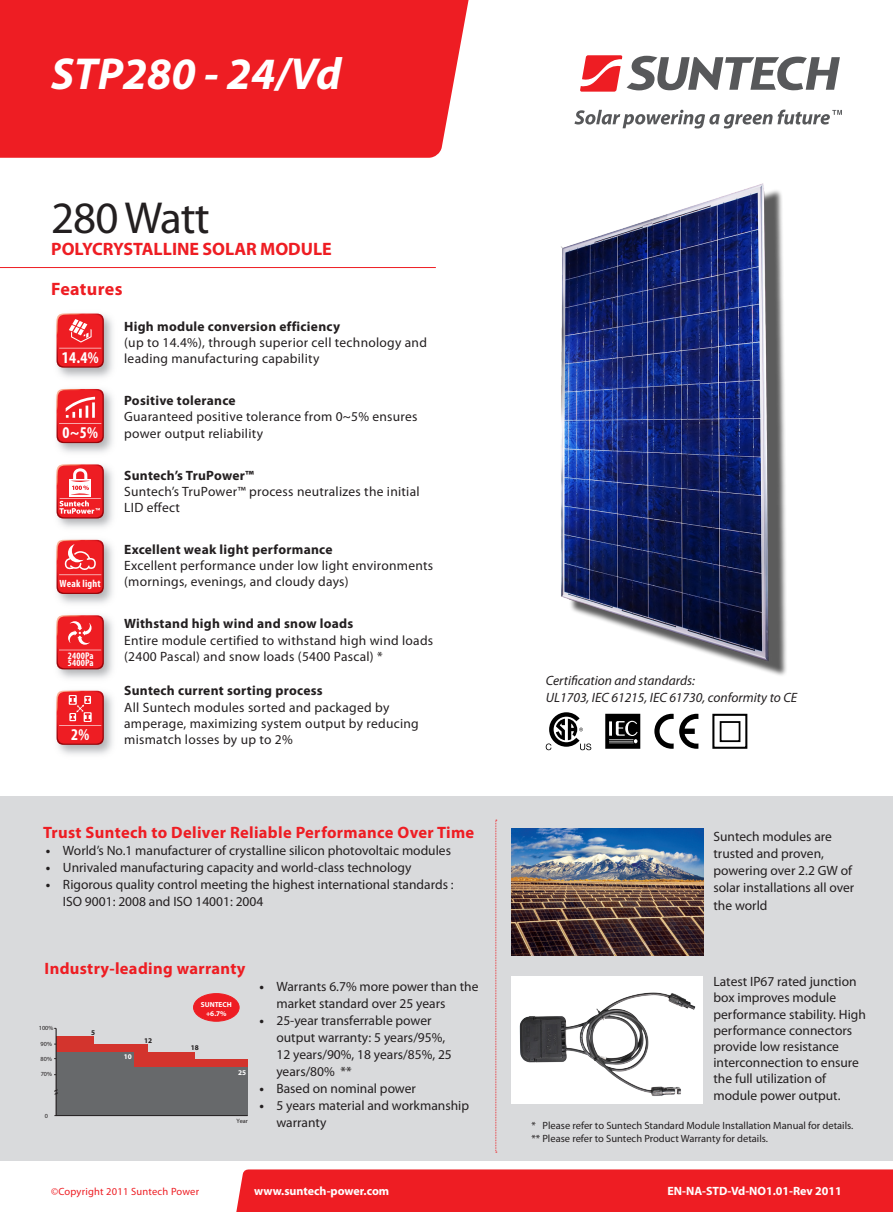
<style>
.page{position:relative;width:893px;height:1212px;background:#fff}
.page>*{position:absolute;margin:0;border:0;box-sizing:border-box;transform-origin:0 0}
.t1{font:italic 700 45px "Myriad Pro";color:#fff}
.t2{font:45px "Myriad Pro";letter-spacing:-.02em;color:#231f20}
.t3{font:700 18px "Myriad Pro";color:#ee1d23}
.t4{font:700 18px "Myriad Pro";letter-spacing:.02em;color:#ee1d23}
.t5{font:700 16.5px "Myriad Pro";letter-spacing:.02em;color:#ee1d23}
.t6{font:700 condensed 16.5px "Myriad Pro";color:#fff}
.t7{font:13.5px/16.2px "Myriad Pro";color:#231f20}
.t8{font:13.5px/16.2px "Myriad Pro";letter-spacing:.02em;color:#231f20}
.t9{font:700 13.5px "Myriad Pro";letter-spacing:.02em;color:#231f20}
.t10{font:italic 13.5px "Myriad Pro";color:#231f20}
.t11{font:700 12px "Myriad Pro";color:#fff}
.t12{font:10.5px "Myriad Pro";color:#231f20}
.t13{font:10.5px "Myriad Pro";letter-spacing:.02em;color:#ee1d23}
.t14{font:700 condensed 10.5px "Myriad Pro";letter-spacing:.02em;color:#fff}
.t15{font:700 condensed 9.75px "Myriad Pro";letter-spacing:.02em;color:#fff}
.t16{font:700 7.2px/8.7px "Myriad Pro";color:#fff;text-align:center}
.t17{font:700 7.2px "Myriad Pro";color:#231f20}
.t18{font:6.15px "Myriad Pro";color:#231f20}
.s1{font-weight:700}
</style>
<div class="page">
<div style="left:0;top:0;width:469px;height:158px;background:#ee1d23"></div>
<div style="left:236px;top:1169px;width:657px;height:43px;background:#ee1d23"></div>
<svg style="left:580px;top:55px;width:260px;height:37px"></svg>
<svg style="left:574px;top:110px;width:268px;height:19px"></svg>
<img style="left:561px;top:183px;width:226px;height:493px">
<div style="left:0;top:796px;width:893px;height:365px;background:#d9dadc"></div>
<hr style="left:0;top:267px;width:436px;height:1px;background:#ee1d23">
<svg style="left:495px;top:820px;width:2px;height:333px"></svg>
<div style="left:56px;top:1036px;width:38px;height:31px;background:#d3342d"></div>
<div style="left:183px;top:1059px;width:65px;height:17px;background:#d3342d"></div>
<div style="left:132px;top:1052px;width:63px;height:21px;background:#d3342d"></div>
<div style="left:92px;top:1044px;width:56px;height:10px;background:#d3342d"></div>
<div style="left:56px;top:1052px;width:78px;height:63px;background:#67696b"></div>
<div style="left:126px;top:1067px;width:122px;height:48px;background:#67696b"></div>
<hr style="left:56px;top:1028px;width:1px;height:87px;background:#231f20">
<hr style="left:56px;top:1115px;width:192px;height:1px;background:#231f20">
<svg style="left:54px;top:1089px;width:4px;height:6px"></svg>
<div style="left:194px;top:993px;width:45px;height:28px;background:#ee1d23;border-radius:50%"></div>
<div style="left:193px;top:993px;width:46px;height:28px;border:1px solid #ee1d23;border-radius:50%"></div>
<svg style="left:605px;top:714px;width:35px;height:35px"></svg>
<svg style="left:654px;top:714px;width:44px;height:35px"></svg>
<div style="left:712px;top:714px;width:35px;height:35px;border:2px solid #000"></div>
<div style="left:720px;top:721px;width:20px;height:21px;border:2px solid #000"></div>
<svg style="left:546px;top:712px;width:45px;height:38px"></svg>
<div style="left:512px;top:976px;width:191px;height:127px;background:#fff"></div>
<img style="left:519px;top:992px;width:177px;height:104px">
<img style="left:512px;top:828px;width:191px;height:128px">
<img style="left:56px;top:315px;width:57px;height:440px">
<svg style="left:57px;top:615px;width:47px;height:54px;background:#ea3135"></svg>
<svg style="left:57px;top:313px;width:47px;height:55px;background:#ea3539"></svg>
<svg style="left:57px;top:540px;width:47px;height:54px;background:#ea3439"></svg>
<svg style="left:57px;top:389px;width:47px;height:54px;background:#ea353a"></svg>
<svg style="left:57px;top:691px;width:47px;height:54px;background:#ea3338"></svg>
<svg style="left:57px;top:464px;width:47px;height:54px"></svg>
<p class="t1" style="left:51px;top:45px;width:292px">STP280 - 24/Vd</p>
<p class="t2" style="left:51px;top:190px;width:160px">280 Watt</p>
<p class="t3" style="left:51px;top:237px;width:282px">POLYCRYSTALLINE SOLAR MODULE</p>
<p class="t4" style="left:51px;top:277px;width:73px">Features</p>
<p class="t6" style="left:62px;top:347px;width:39px">14.4%</p>
<p class="t6" style="left:62px;top:422px;width:37px">0~5%</p>
<p class="t14" style="left:60px;top:577px;width:43px">Weak light</p>
<p class="t15" style="left:68px;top:649px;width:28px">2400Pa</p>
<p class="t15" style="left:68px;top:657px;width:28px">5400Pa</p>
<p class="t6" style="left:71px;top:724px;width:20px">2%</p>
<p class="t9" style="left:124px;top:317px;width:217px">High module conversion efficiency</p>
<p class="t8" style="left:124px;top:334px;width:304px">(up to 14.4%), through superior cell technology and leading manufacturing capability</p>
<p class="t9" style="left:124px;top:392px;width:113px">Positive tolerance</p>
<p class="t8" style="left:124px;top:408px;width:295px">Guaranteed positive tolerance from 0~5% ensures power output reliability</p>
<p class="t9" style="left:124px;top:466px;width:131px">Suntech’s TruPower™</p>
<p class="t8" style="left:124px;top:483px;width:297px">Suntech’s TruPower™ process neutralizes the initial<br>LID effect</p>
<p class="t9" style="left:124px;top:541px;width:210px">Excellent weak light performance</p>
<p class="t8" style="left:124px;top:557px;width:311px">Excellent performance under low light environments (mornings, evenings, and cloudy days)</p>
<p class="t9" style="left:124px;top:615px;width:231px">Withstand high wind and snow loads</p>
<p class="t8" style="left:124px;top:632px;width:311px">Entire module certified to withstand high wind loads (2400 Pascal) and snow loads (5400 Pascal) *</p>
<p class="t9" style="left:124px;top:682px;width:200px">Suntech current sorting process</p>
<p class="t8" style="left:124px;top:699px;width:296px">All Suntech modules sorted and packaged by amperage, maximizing system output by reducing mismatch losses by up to 2%</p>
<p class="t5" style="left:43px;top:821px;width:433px">Trust Suntech to Deliver Reliable Performance Over Time</p>
<p class="t7" style="left:46px;top:842px;width:407px"><span class="s1">•</span> World’s No.1 manufacturer of crystalline silicon photovoltaic modules</p>
<p class="t7" style="left:46px;top:859px;width:367px"><span class="s1">•</span> Unrivaled manufacturing capacity and world-class technology</p>
<p class="t7" style="left:63px;top:875px;width:392px;line-height:17px;text-indent:-17px"><span class="s1">•</span> Rigorous quality control meeting the highest international standards :<br>ISO 9001: 2008 and ISO 14001: 2004</p>
<p class="t5" style="left:45px;top:957px;width:202px">Industry-leading warranty</p>
<p class="t16" style="left:201px;top:1000px;width:33px">SUNTECH +6.7%</p>
<p class="t18" style="left:39px;top:1024px;width:16px">100%</p>
<p class="t17" style="left:91px;top:1028px;width:6px">5</p>
<p class="t18" style="left:41px;top:1040px;width:13px">90%</p>
<p class="t17" style="left:144px;top:1035px;width:10px">12</p>
<p class="t17" style="left:191px;top:1043px;width:10px">18</p>
<p class="t18" style="left:41px;top:1055px;width:13px">80%</p>
<p class="t16" style="left:124px;top:1052px;width:10px">10</p>
<p class="t18" style="left:41px;top:1070px;width:13px">70%</p>
<p class="t16" style="left:238px;top:1067px;width:10px">25</p>
<p class="t18" style="left:45px;top:1112px;width:5px">0</p>
<p class="t18" style="left:236px;top:1117px;width:13px">Year</p>
<p class="t7" style="left:276px;top:977px;width:204px;line-height:17px;text-indent:-17px"><span class="s1">•</span> Warrants 6.7% more power than the market standard over 25 years</p>
<p class="t7" style="left:276px;top:1012px;width:177px;line-height:17px;text-indent:-17px"><span class="s1">•</span> 25-year transferrable power output warranty: 5 years/95%,<br>12 years/90%, 18 years/85%, 25 years/80% **</p>
<p class="t7" style="left:259px;top:1080px;width:158px"><span class="s1">•</span> Based on nominal power</p>
<p class="t7" style="left:276px;top:1097px;width:194px;line-height:17px;text-indent:-17px"><span class="s1">•</span> 5 years material and workmanship warranty</p>
<p class="t10" style="left:546px;top:672px;width:151px">Certification and standards:</p>
<p class="t10" style="left:546px;top:689px;width:253px">UL1703, IEC 61215, IEC 61730, conformity to CE</p>
<p class="t7" style="left:713px;top:827px;width:142px;line-height:17.2px">Suntech modules are trusted and proven, powering over 2.2 GW of solar installations all over the world</p>
<p class="t7" style="left:713px;top:973px;width:154px">Latest IP67 rated junction box improves module performance stability. High performance connectors provide low resistance interconnection to ensure the full utilization of module power output.</p>
<p class="t12" style="left:531px;top:1119px;width:323px">* Please refer to Suntech Standard Module Installation Manual for details.</p>
<p class="t12" style="left:531px;top:1132px;width:238px">** Please refer to Suntech Product Warranty for details.</p>
<p class="t13" style="left:51px;top:1185px;width:150px">©Copyright 2011 Suntech Power</p>
<p class="t11" style="left:254px;top:1183px;width:137px">www.suntech-power.com</p>
<p class="t11" style="left:667px;top:1183px;width:176px">EN-NA-STD-Vd-NO1.01-Rev 2011</p>
</div>
